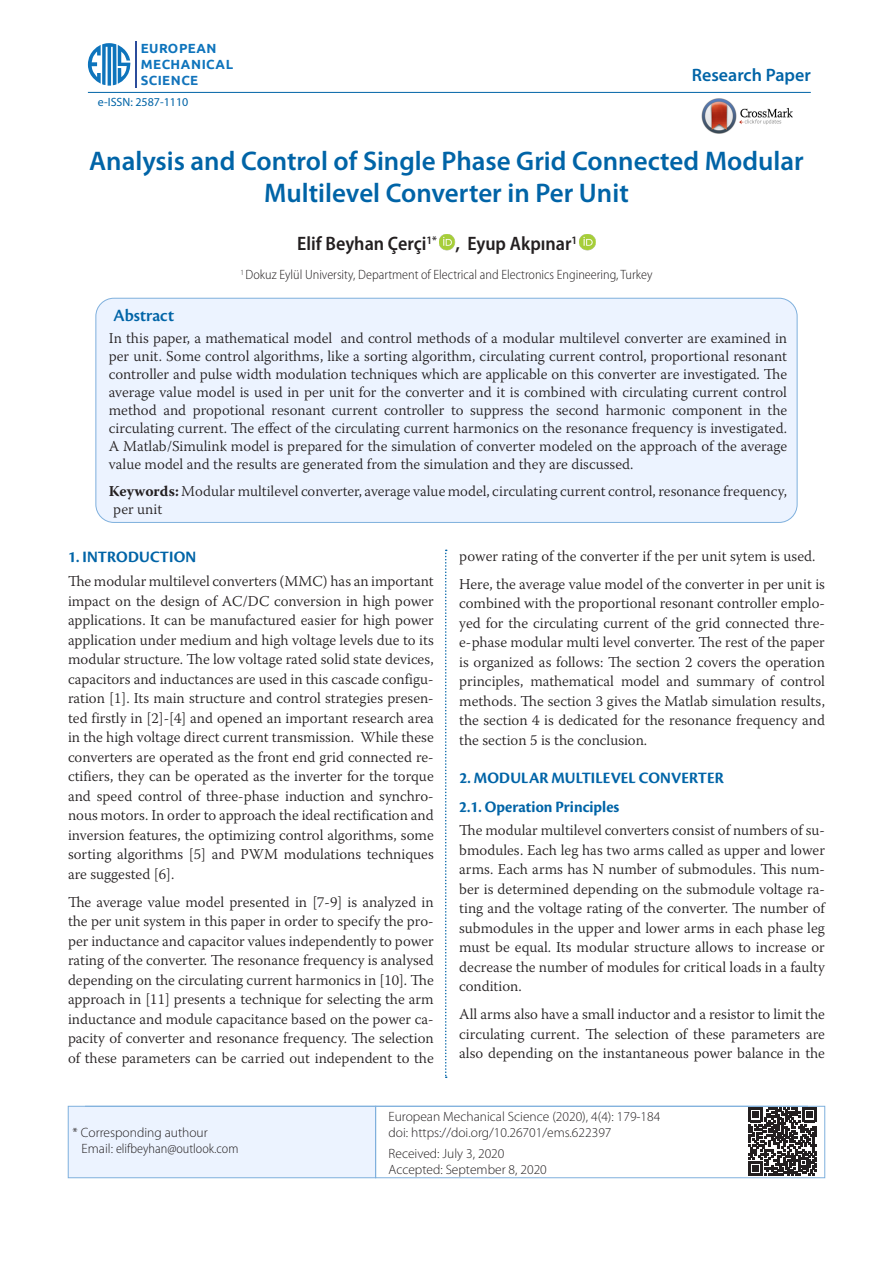
<style>
.page{position:relative;width:893px;height:1263px;background:#fff}
.page>*{position:absolute;margin:0;border:0;box-sizing:border-box;transform-origin:0 0}
.t1{font:600 27px/32.4px "Myriad Pro";color:#0064a7;text-align:center}
.Yazar{font:600 semi-condensed 19.5px "Myriad Pro";color:#231f20}
.t2{font:600 18px "Myriad Pro";color:#0064a7}
.Ozet{font:18px "Cronos Pro Semibold Disp";letter-spacing:.005em;color:#0064a7}
.t3{font:16.5px "Cronos Pro Bold Disp";letter-spacing:.005em;color:#0064a7}
.Metin{font:300 15px/19.5px "Warnock Pro";color:#231f20;text-align:justify}
.ÖzetMetin{font:300 15px/18px "Warnock Pro";color:#231f20;text-align:justify}
.AltBilgi{font:300 13.5px/16.2px "Myriad Pro";color:#231f20}
.Adres{font:300 semi-condensed 13.5px "Myriad Pro";color:#231f20}
.Kunye{font:300 13.5px "Myriad Pro";color:#231f20}
.doi{font:300 13.5px "Myriad Pro";color:#231f20}
.t4{font:700 13.2px/15.9px "Ubuntu";letter-spacing:.035em;color:#0e74bc}
.t5{font:700 13.2px "Ubuntu";letter-spacing:.025em;color:#1374bb}
.Metin-2{font:12px "Myriad Pro";color:#0064a7}
.s1{font-weight:700}
.s2{font-stretch:semi-condensed}
</style>
<div class="page">
<svg style="left:88px;top:43px;width:43px;height:43px"></svg>
<hr style="left:135px;top:41px;width:1px;height:46px;background:#2b4c9b">
<hr style="left:88px;top:92px;width:723px;height:1px;background:#0064a7">
<img style="left:439px;top:234px;width:16px;height:16px">
<img style="left:579px;top:234px;width:17px;height:16px">
<div style="left:96px;top:298px;width:701px;height:224px;background:#ecf3ff;border-radius:18px"></div>
<div style="left:96px;top:298px;width:701px;height:225px;border:1px solid #7fb0dd;border-radius:18px"></div>
<img style="left:702px;top:99px;width:91px;height:34px">
<svg style="left:445px;top:550px;width:2px;height:528px"></svg>
<div style="left:68px;top:1106px;width:308px;height:72px;background:#ecf3ff"></div>
<div style="left:68px;top:1106px;width:308px;height:72px;border:1px solid #7fb0dd"></div>
<svg style="left:748px;top:1108px;width:69px;height:68px"></svg>
<div style="left:375px;top:1106px;width:450px;height:72px;border:1px solid #7fb0dd"></div>
<hr style="left:85px;top:1106px;width:723px;height:1px;background:#7fb0dd">
<p class="t4" style="left:141px;top:40px;width:94px">EUROPEAN<br>MECHANICAL</p>
<p class="t5" style="left:141px;top:72px;width:59px">SCIENCE</p>
<p class="t2" style="left:692px;top:64px;width:120px">Research Paper</p>
<p class="Metin-2" style="left:98px;top:94px;width:92px">e-ISSN: 2587-1110</p>
<p class="t1" style="left:89px;top:144px;width:716px">Analysis and Control of Single Phase Grid Connected Modular<br>Multilevel Converter in Per Unit</p>
<p class="Yazar" style="left:297px;top:231px;width:282px">Elif Beyhan Çerçi<sup>1*</sup> , Eyup Akpınar<sup>1</sup></p>
<p class="Adres" style="left:240px;top:267px;width:413px"><sup>1</sup> Dokuz Eylül University, Department of Electrical and Electronics Engineering, Turkey</p>
<p class="Ozet" style="left:114px;top:305px;width:62px">Abstract</p>
<p class="ÖzetMetin" style="left:109px;top:329px;width:680px">In this paper, a mathematical model and control methods of a modular multilevel converter are examined in per unit. Some control algorithms, like a sorting algorithm, circulating current control, proportional resonant controller and pulse width modulation techniques which are applicable on this converter are investigated. The average value model is used in per unit for the converter and it is combined with circulating current control method and propotional resonant current controller to suppress the second harmonic component in the circulating current. The effect of the circulating current harmonics on the resonance frequency is investigated.<br>A Matlab/Simulink model is prepared for the simulation of converter modeled on the approach of the average value model and the results are generated from the simulation and they are discussed.</p>
<p class="ÖzetMetin" style="left:113px;top:482px;width:675px;text-indent:-4px"><span class="s1">Keywords:</span> Modular multilevel converter, average value model, circulating current control, resonance frequency, per unit</p>
<p class="t3" style="left:68px;top:548px;width:130px">1. INTRODUCTION</p>
<p class="Metin" style="left:68px;top:571px;width:367px">The modular multilevel converters (MMC) has an important impact on the design of AC/DC conversion in high power applications. It can be manufactured easier for high power application under medium and high voltage levels due to its modular structure. The low voltage rated solid state devices, capacitors and inductances are used in this cascade configu&shy;ration [1]. Its main structure and control strategies presen&shy;ted firstly in [2]-[4] and opened an important research area in the high voltage direct current transmission. While these converters are operated as the front end grid connected re&shy;ctifiers, they can be operated as the inverter for the torque and speed control of three-phase induction and synchro&shy;nous motors. In order to approach the ideal rectification and inversion features, the optimizing control algorithms, some sorting algorithms [5] and PWM modulations techniques are suggested [6].</p>
<p class="Metin" style="left:68px;top:892px;width:367px">The average value model presented in [7-9] is analyzed in the per unit system in this paper in order to specify the pro&shy;per inductance and capacitor values independently to power rating of the converter. The resonance frequency is analysed depending on the circulating current harmonics in [10]. The approach in [11] presents a technique for selecting the arm inductance and module capacitance based on the power ca&shy;pacity of converter and resonance frequency. The selection of these parameters can be carried out independent to the</p>
<p class="Metin" style="left:459px;top:546px;width:358px">power rating of the converter if the per unit sytem is used.</p>
<p class="Metin" style="left:459px;top:574px;width:367px">Here, the average value model of the converter in per unit is combined with the proportional resonant controller emplo&shy;yed for the circulating current of the grid connected thre&shy;e-phase modular multi level converter. The rest of the paper is organized as follows: The section 2 covers the operation principles, mathematical model and summary of control methods. The section 3 gives the Matlab simulation results, the section 4 is dedicated for the resonance frequency and the section 5 is the conclusion.</p>
<p class="t3" style="left:459px;top:769px;width:266px">2. MODULAR MULTILEVEL CONVERTER</p>
<p class="t3" style="left:459px;top:797px;width:162px">2.1. Operation Principles</p>
<p class="Metin" style="left:459px;top:820px;width:367px">The modular multilevel converters consist of numbers of su&shy;bmodules. Each leg has two arms called as upper and lower arms. Each arms has N number of submodules. This num&shy;ber is determined depending on the submodule voltage ra&shy;ting and the voltage rating of the converter. The number of submodules in the upper and lower arms in each phase leg must be equal. Its modular structure allows to increase or decrease the number of modules for critical loads in a faulty condition.</p>
<p class="Metin" style="left:459px;top:1004px;width:367px">All arms also have a small inductor and a resistor to limit the circulating current. The selection of these parameters are also depending on the instantaneous power balance in the</p>
<p class="AltBilgi" style="left:82px;top:1124px;width:158px;text-indent:-9px">* Corresponding authour<br>Email: <span class="s2">elifbeyhan@outlook.com</span></p>
<p class="Kunye" style="left:389px;top:1108px;width:273px">European Mechanical Science (2020), 4(4): 179-184</p>
<p class="doi" style="left:389px;top:1124px;width:224px">doi: https://doi.org/10.26701/ems.622397</p>
<p class="AltBilgi" style="left:389px;top:1145px;width:160px">Received: July 3, 2020<br>Accepted: September 8, 2020</p>
</div>
